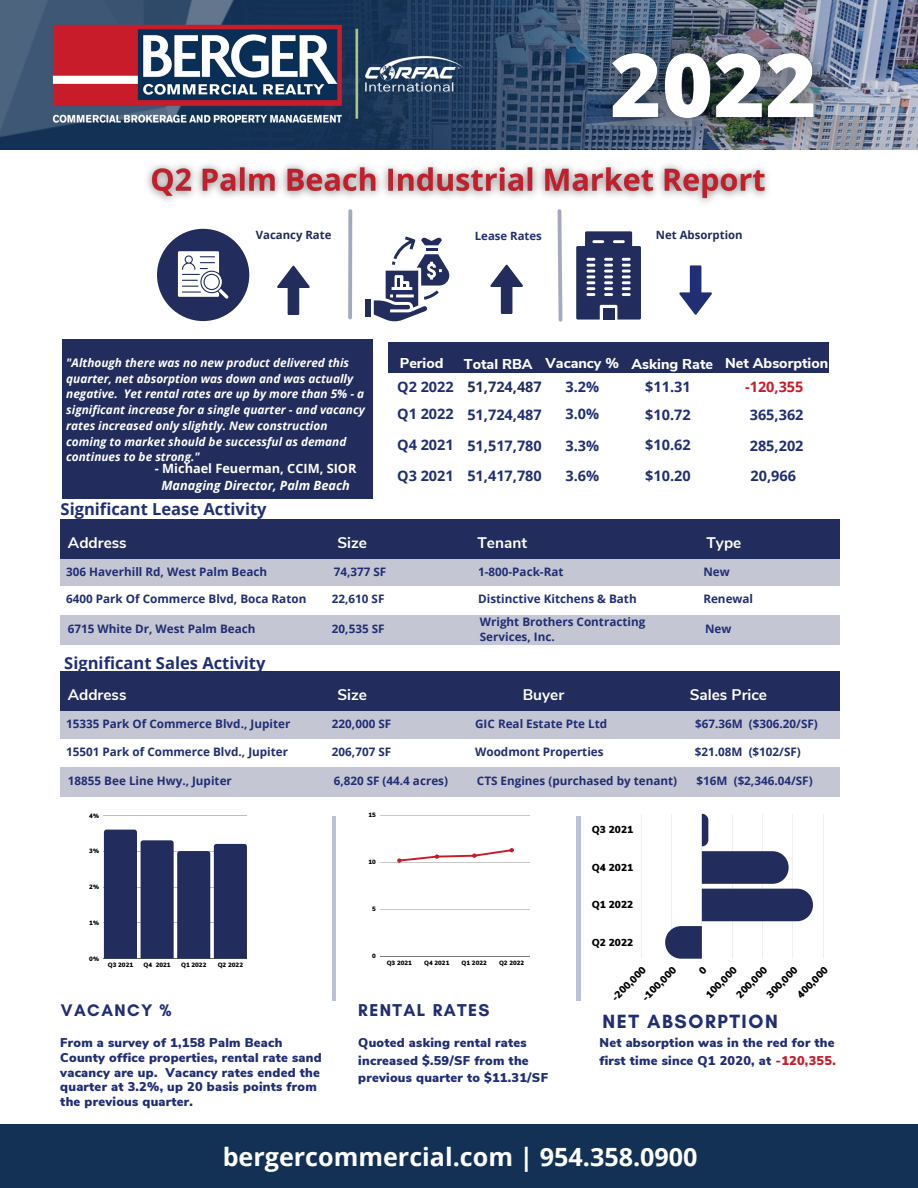
<style>
.page{position:relative;width:918px;height:1188px;background:#fff}
.page>*{position:absolute;margin:0;border:0;box-sizing:border-box;transform-origin:0 0}
.t1{font:700 25.2px "Open Sans";color:#fff}
.t2{font:700 19.5px "Glacial Indifference";letter-spacing:.08em;color:#212e74}
.t3{font:700 17.55px "Glacial Indifference";letter-spacing:.08em;color:#212e74}
.t4{font:700 17.1px "Glacial Indifference";letter-spacing:.08em;color:#212e74}
.t5{font:700 16.5px "Open Sans";color:#212e74}
.t6{font:700 15.3px "Nunito Sans";color:#fffffe}
.t7{font:700 14.55px/26.2px "Open Sans";color:#212e74}
.t8{font:700 14.55px "Open Sans";color:#222c5d}
.t9{font:700 14.55px "Open Sans";color:#c71c2a}
.t10{font:800 14.25px "Nunito Sans";color:#fffffe}
.t11{font:800 14.25px "Nunito Sans";color:#fff}
.t12{font:900 12.75px/14.7px "Nunito Sans";letter-spacing:.02em;color:#212e74}
.t13{font:700 12.75px "Open Sans";color:#fff}
.t14{font:italic 700 12.75px "Open Sans";color:#fff}
.t15{font:italic 700 11.85px/15.8px "Open Sans";color:#fffffe}
.t16{font:700 11.7px/15.6px "Open Sans";color:#212e74}
.t17{font:700 11.4px "Open Sans";color:#222c5d}
.t18{font:700 11.4px "Open Sans";color:#212e74}
.t19{font:900 10.2px/21.5px "Nunito Sans";color:#000}
.t20{font:900 6.15px "Nunito Sans";color:#000}
.s1{color:#fff}
.s2{color:#c71c2a}
</style>
<div class="page">
<hr style="left:104px;top:815px;width:143px;height:1px;background:#000">
<svg style="left:104px;top:830px;width:143px;height:129px;background:#444d76"></svg>
<hr style="left:332px;top:816px;width:4px;height:184px;background:#bdc1d6">
<hr style="left:381px;top:815px;width:149px;height:1px;background:#222">
<hr style="left:381px;top:862px;width:149px;height:1px;background:#222">
<hr style="left:381px;top:909px;width:149px;height:1px;background:#222">
<hr style="left:381px;top:956px;width:149px;height:1px;background:#222">
<svg style="left:397px;top:848px;width:117px;height:15px"></svg>
<hr style="left:641px;top:814px;width:1px;height:145px;background:#000">
<hr style="left:823px;top:814px;width:1px;height:145px;background:#000">
<svg style="left:665px;top:814px;width:148px;height:145px"></svg>
<div style="left:62px;top:339px;width:310px;height:159px;background:#222c5d"></div>
<hr style="left:577px;top:816px;width:3px;height:184px;background:#212e74">
<div style="left:60px;top:671px;width:780px;height:40px;background:#222c5d"></div>
<div style="left:60px;top:710px;width:780px;height:28px;background:#c4c6d3"></div>
<div style="left:60px;top:767px;width:780px;height:30px;background:#c4c6d3"></div>
<div style="left:60px;top:558px;width:780px;height:28px;background:#c4c6d3"></div>
<div style="left:60px;top:519px;width:780px;height:39px;background:#222c5d"></div>
<svg style="left:576px;top:231px;width:65px;height:89px;background:#49527a"></svg>
<div style="left:603px;top:308px;width:11px;height:12px;background:#222c5d"></div>
<div style="left:157px;top:229px;width:92px;height:92px;background:#222c5d;border-radius:50%"></div>
<svg style="left:178px;top:251px;width:51px;height:48px"></svg>
<svg style="left:348px;top:216px;width:4px;height:102px"></svg>
<svg style="left:557px;top:216px;width:6px;height:106px"></svg>
<svg style="left:277px;top:266px;width:33px;height:49px"></svg>
<div style="left:365px;top:299px;width:6px;height:18px;background:#222c5d"></div>
<svg style="left:374px;top:236px;width:75px;height:86px"></svg>
<svg style="left:679px;top:265px;width:33px;height:50px"></svg>
<svg style="left:490px;top:265px;width:33px;height:49px"></svg>
<svg style="left:388px;top:342px;width:441px;height:1px"></svg>
<div style="left:388px;top:343px;width:441px;height:30px;background:#222c5d"></div>
<div style="left:60px;top:615px;width:780px;height:29px;background:#c4c6d3"></div>
<div style="left:0;top:1124px;width:918px;height:64px;background:#133155"></div>
<img style="left:0;top:0;width:918px;height:150px">
<img style="left:572px;top:0;width:283px;height:150px">
<img style="left:129px;top:145px;width:650px;height:71px">
<p class="t17" style="left:256px;top:227px;width:77px">Vacancy Rate</p>
<p class="t18" style="left:475px;top:227px;width:69px">Lease Rates</p>
<p class="t17" style="left:656px;top:227px;width:88px">Net Absorption</p>
<p class="t15" style="left:66px;top:354px;width:300px">"Although there was no new product delivered this quarter, net absorption was down and was actually negative. Yet rental rates are up by more than 5% - a significant increase for a single quarter - and vacancy rates increased only slightly. New construction coming to market should be successful as demand continues to be strong."</p>
<p class="t13" style="left:155px;top:460px;width:203px">- Michael Feuerman, CCIM, SIOR</p>
<p class="t14" style="left:161px;top:477px;width:190px">Managing Director, Palm Beach</p>
<h3 class="t5" style="left:61px;top:498px;width:208px">Significant Lease Activity</h3>
<p class="t10" style="left:400px;top:354px;width:45px">Period</p>
<p class="t10" style="left:464px;top:354px;width:251px">Total RBA Vacancy % <span class="s1">Asking Rate</span></p>
<p class="t7" style="left:397px;top:374px;width:58px">Q2 2022<br>Q1 2022</p>
<p class="t7" style="left:397px;top:429px;width:58px;line-height:31.2px">Q4 2021<br>Q3 2021</p>
<p class="t7" style="left:645px;top:373px;width:47px;line-height:27.9px">$11.31 $10.72</p>
<p class="t7" style="left:645px;top:429px;width:47px;line-height:31.2px">$10.62 $10.20</p>
<p class="t8" style="left:467px;top:377px;width:76px">51,724,487</p>
<p class="t7" style="left:565px;top:374px;width:35px">3.2%<br>3.0%</p>
<p class="t7" style="left:565px;top:430px;width:35px;line-height:30.2px">3.3%<br>3.6%</p>
<p class="t7" style="left:467px;top:399px;width:76px;line-height:30.5px;text-align:justify">51,724,487<br>51,517,780<br>51,417,780</p>
<p class="t11" style="left:725px;top:354px;width:105px">Net Absorption</p>
<p class="t9" style="left:745px;top:377px;width:60px">-120,355</p>
<p class="t7" style="left:750px;top:401px;width:55px">365,362</p>
<p class="t7" style="left:750px;top:432px;width:55px">285,202</p>
<p class="t7" style="left:751px;top:462px;width:47px">20,966</p>
<h3 class="t6" style="left:68px;top:532px;width:60px">Address</h3>
<h3 class="t6" style="left:337px;top:532px;width:31px">Size</h3>
<h3 class="t6" style="left:478px;top:532px;width:51px">Tenant</h3>
<h3 class="t6" style="left:707px;top:532px;width:36px">Type</h3>
<p class="t16" style="left:66px;top:563px;width:202px">306 Haverhill Rd, West Palm Beach</p>
<p class="t16" style="left:334px;top:563px;width:54px">74,377 SF</p>
<p class="t16" style="left:478px;top:563px;width:87px">1-800-Pack-Rat</p>
<p class="t16" style="left:703px;top:563px;width:28px">New</p>
<p class="t16" style="left:66px;top:591px;width:242px">6400 Park Of Commerce Blvd, Boca Raton</p>
<p class="t16" style="left:332px;top:591px;width:54px">22,610 SF</p>
<p class="t16" style="left:478px;top:591px;width:160px">Distinctive Kitchens &amp; Bath</p>
<p class="t16" style="left:703px;top:591px;width:51px">Renewal</p>
<p class="t16" style="left:68px;top:621px;width:189px">6715 White Dr, West Palm Beach</p>
<p class="t16" style="left:480px;top:613px;width:167px">Wright Brothers Contracting<br>Services, Inc.</p>
<p class="t16" style="left:332px;top:621px;width:54px">20,535 SF</p>
<p class="t16" style="left:705px;top:621px;width:28px">New</p>
<h3 class="t5" style="left:64px;top:651px;width:203px">Significant Sales Activity</h3>
<h3 class="t6" style="left:68px;top:685px;width:60px">Address</h3>
<h3 class="t6" style="left:337px;top:685px;width:31px">Size</h3>
<h3 class="t6" style="left:523px;top:685px;width:43px">Buyer</h3>
<h3 class="t6" style="left:690px;top:685px;width:79px">Sales Price</h3>
<p class="t16" style="left:66px;top:716px;width:226px">15335 Park Of Commerce Blvd., Jupiter</p>
<p class="t16" style="left:332px;top:716px;width:61px">220,000 SF</p>
<p class="t16" style="left:475px;top:716px;width:133px">GIC Real Estate Pte Ltd</p>
<p class="t16" style="left:695px;top:716px;width:124px">$67.36M ($306.20/SF)</p>
<p class="t16" style="left:66px;top:744px;width:223px">15501 Park of Commerce Blvd., Jupiter</p>
<p class="t16" style="left:332px;top:744px;width:61px">206,707 SF</p>
<p class="t16" style="left:475px;top:744px;width:130px">Woodmont Properties</p>
<p class="t16" style="left:695px;top:744px;width:108px">$21.08M ($102/SF)</p>
<p class="t16" style="left:68px;top:773px;width:165px">18855 Bee Line Hwy., Jupiter</p>
<p class="t16" style="left:334px;top:773px;width:116px">6,820 SF (44.4 acres)</p>
<p class="t16" style="left:477px;top:773px;width:202px">CTS Engines (purchased by tenant)</p>
<p class="t16" style="left:697px;top:773px;width:118px">$16M ($2,346.04/SF)</p>
<p class="t20" style="left:89px;top:811px;width:11px">4%</p>
<p class="t20" style="left:89px;top:847px;width:11px">3%</p>
<p class="t20" style="left:89px;top:883px;width:11px">2%</p>
<p class="t20" style="left:89px;top:919px;width:11px">1%</p>
<p class="t20" style="left:89px;top:954px;width:11px">0%</p>
<p class="t20" style="left:108px;top:961px;width:27px">Q3 2021</p>
<p class="t20" style="left:144px;top:961px;width:29px">Q4 2021</p>
<p class="t20" style="left:181px;top:961px;width:27px">Q1 2022</p>
<p class="t20" style="left:218px;top:961px;width:27px">Q2 2022</p>
<h3 class="t4" style="left:61px;top:1000px;width:112px">VACANCY %</h3>
<p class="t12" style="left:60px;top:1036px;width:263px">From a survey of 1,158 Palm Beach County office properties, rental rate sand vacancy are up. Vacancy rates ended the quarter at 3.2%, up 20 basis points from the previous quarter.</p>
<p class="t20" style="left:368px;top:811px;width:9px">15</p>
<p class="t20" style="left:368px;top:858px;width:9px">10</p>
<p class="t20" style="left:372px;top:905px;width:5px">5</p>
<p class="t20" style="left:372px;top:952px;width:5px">0</p>
<p class="t20" style="left:387px;top:959px;width:27px">Q3 2021</p>
<p class="t20" style="left:424px;top:959px;width:27px">Q4 2021</p>
<p class="t20" style="left:462px;top:959px;width:27px">Q1 2022</p>
<p class="t20" style="left:499px;top:959px;width:27px">Q2 2022</p>
<h3 class="t3" style="left:358px;top:999px;width:133px">RENTAL RATES</h3>
<p class="t12" style="left:358px;top:1034px;width:191px;line-height:17.9px">Quoted asking rental rates increased $.59/SF from the previous quarter to $11.31/SF</p>
<p class="t19" style="left:592px;top:819px;width:43px">Q3 2021</p>
<p class="t19" style="left:592px;top:857px;width:43px">Q4 2021</p>
<p class="t19" style="left:592px;top:894px;width:43px">Q1 2022</p>
<p class="t19" style="left:592px;top:932px;width:43px">Q2 2022</p>
<p class="t19" style="left:621px;top:977px;width:33px;text-indent:-21px;rotate:-45deg">-20 ,0<br>-10 ,0</p>
<p class="t19" style="left:700px;top:989px;width:29px;rotate:-45deg">10 ,0</p>
<p class="t19" style="left:730px;top:989px;width:29px;rotate:-45deg">20 ,0</p>
<p class="t19" style="left:761px;top:989px;width:29px;rotate:-45deg">30 ,0</p>
<p class="t19" style="left:791px;top:989px;width:29px;rotate:-45deg">40 ,0</p>
<h2 class="t2" style="left:603px;top:1010px;width:177px">NET ABSORPTION</h2>
<p class="t12" style="left:599px;top:1034px;width:238px;line-height:18px">Net absorption was in the red for the first time since Q1 2020, at <span class="s2">-120,355.</span></p>
<h1 class="t1" style="left:223px;top:1139px;width:476px">bergercommercial.com | 954.358.0900</h1>
</div>
